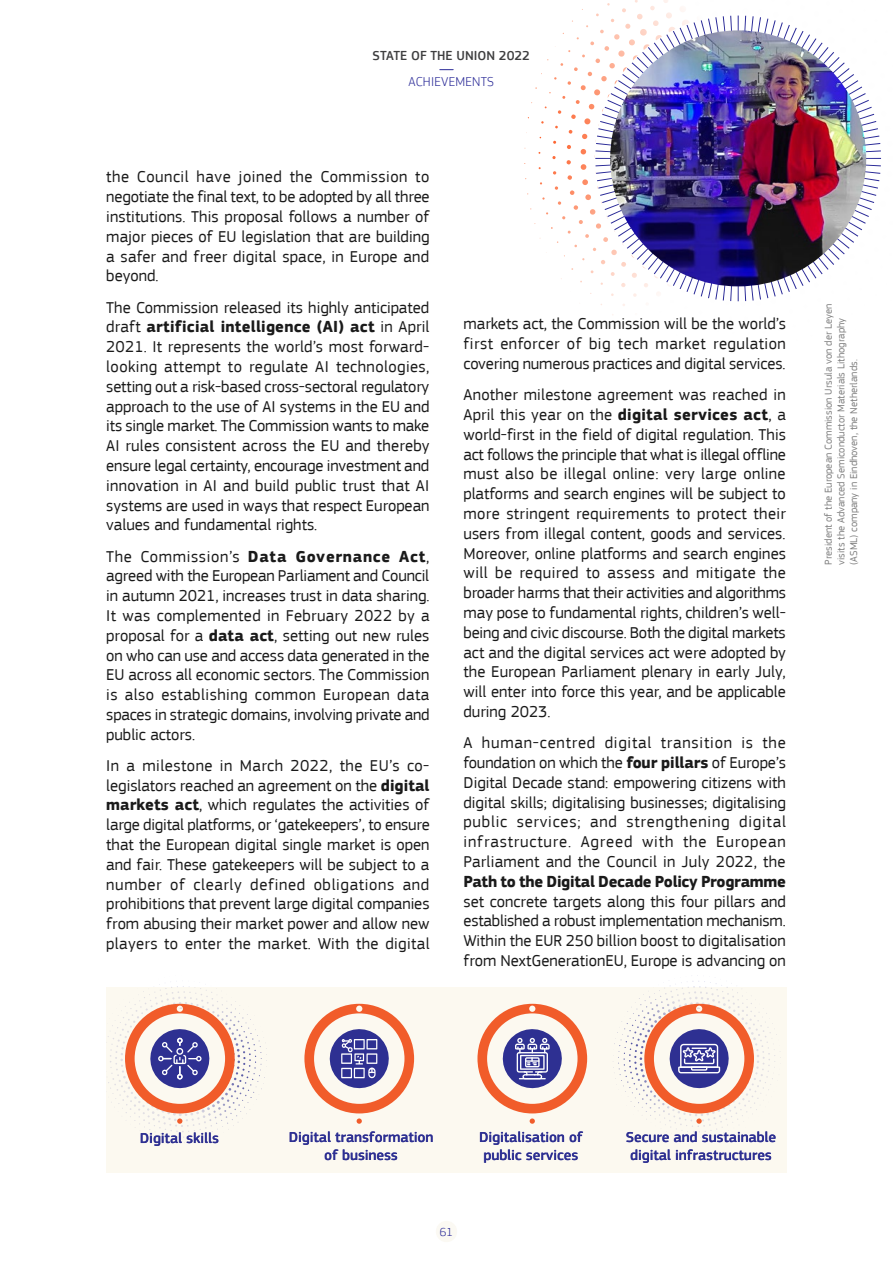
<style>
.page{position:relative;width:893px;height:1263px;background:#fff}
.page>*{position:absolute;margin:0;border:0;box-sizing:border-box;transform-origin:0 0}
.Body_text{font:16.5px/19.8px "EC Square Sans Pro";color:#1a1a1a;text-align:justify}
.t1{font:500 15px/18px "EC Square Sans Pro";color:#2e3092;text-align:center}
.t2{font:500 13.5px "EC Square Sans Pro";color:#3e3e3f}
.t3{font:300 13.5px "EC Square Sans Pro";letter-spacing:.02em;color:#282896}
.t4{font:300 12.15px "EC Square Sans Pro";color:#282896}
.t5{font:10.5px/12.6px "EC Square Sans Pro";color:#808080}
.s1{font-weight:700}
</style>
<div class="page">
<svg style="left:440px;top:69px;width:13px;height:1px"></svg>
<svg style="left:574px;top:0;width:172px;height:315px"></svg>
<svg style="left:595px;top:16px;width:286px;height:285px"></svg>
<img style="left:610px;top:30px;width:256px;height:256px;border-radius:128px">
<div style="left:106px;top:987px;width:681px;height:185px;background:#fcf9f0"></div>
<svg style="left:304px;top:1004px;width:110px;height:120px"></svg>
<svg style="left:477px;top:1004px;width:110px;height:120px"></svg>
<svg style="left:480px;top:1131px;width:103px;height:32px"></svg>
<svg style="left:613px;top:975px;width:168px;height:168px"></svg>
<svg style="left:631px;top:1149px;width:140px;height:14px"></svg>
<svg style="left:108px;top:984px;width:159px;height:162px"></svg>
<svg style="left:290px;top:1131px;width:143px;height:29px"></svg>
<div style="left:436px;top:1221px;width:21px;height:21px;background:#fbf9f3;border-radius:50%"></div>
<p class="t2" style="left:373px;top:48px;width:159px">STATE OF THE UNION 2022</p>
<p class="t3" style="left:408px;top:74px;width:87px">ACHIEVEMENTS</p>
<p class="Body_text" style="left:106px;top:167px;width:325px">the Council have joined the Commission to negotiate the final text, to be adopted by all three institutions. This proposal follows a number of major pieces of EU legislation that are building a safer and freer digital space, in Europe and beyond.</p>
<p class="Body_text" style="left:106px;top:297px;width:325px">The Commission released its highly anticipated draft <span class="s1">artificial intelligence (AI) act</span> in April 2021. It represents the world’s most forward&shy;looking attempt to regulate AI technologies, setting out a risk-based cross-sectoral regulatory approach to the use of AI systems in the EU and its single market. The Commission wants to make AI rules consistent across the EU and thereby ensure legal certainty, encourage investment and innovation in AI and build public trust that AI systems are used in ways that respect European values and fundamental rights.</p>
<p class="Body_text" style="left:106px;top:546px;width:325px">The Commission’s <span class="s1">Data Governance Act</span>, agreed with the European Parliament and Council in autumn 2021, increases trust in data sharing.<br>It was complemented in February 2022 by a proposal for a <span class="s1">data act</span>, setting out new rules on who can use and access data generated in the EU across all economic sectors. The Commission is also establishing common European data spaces in strategic domains, involving private and public actors.</p>
<p class="Body_text" style="left:106px;top:756px;width:325px">In a milestone in March 2022, the EU’s co&shy;legislators reached an agreement on the <span class="s1">digital markets act</span>, which regulates the activities of large digital platforms, or ‘gatekeepers’, to ensure that the European digital single market is open and fair. These gatekeepers will be subject to a number of clearly defined obligations and prohibitions that prevent large digital companies from abusing their market power and allow new players to enter the market. With the digital</p>
<p class="Body_text" style="left:463px;top:314px;width:324px">markets act, the Commission will be the world’s first enforcer of big tech market regulation covering numerous practices and digital services.</p>
<p class="Body_text" style="left:463px;top:385px;width:324px">Another milestone agreement was reached in April this year on the <span class="s1">digital services act</span>, a world-first in the field of digital regulation. This act follows the principle that what is illegal offline must also be illegal online: very large online platforms and search engines will be subject to more stringent requirements to protect their users from illegal content, goods and services.<br>Moreover, online platforms and search engines will be required to assess and mitigate the broader harms that their activities and algorithms may pose to fundamental rights, children’s well&shy;being and civic discourse. Both the digital markets act and the digital services act were adopted by the European Parliament plenary in early July, will enter into force this year, and be applicable during 2023.</p>
<p class="Body_text" style="left:463px;top:733px;width:324px">A human-centred digital transition is the foundation on which the <span class="s1">four pillars</span> of Europe’s Digital Decade stand: empowering citizens with digital skills; digitalising businesses; digitalising public services; and strengthening digital infrastructure. Agreed with the European Parliament and the Council in July 2022, the <span class="s1">Path to the Digital Decade Policy Programme </span>set concrete targets along this four pillars and established a robust implementation mechanism.<br>Within the EUR 250 billion boost to digitalisation from NextGenerationEU, Europe is advancing on</p>
<p class="t5" style="left:822px;top:565px;width:263px;rotate:-90deg">President of the European Commission Ursula von der Leyen visits the Advanced Semiconductor Materials Lithography (ASML) company in Eindhoven, the Netherlands.</p>
<p class="t1" style="left:140px;top:1129px;width:81px">Digital skills</p>
<p class="t1" style="left:289px;top:1128px;width:146px">Digital transformation of business</p>
<p class="t4" style="left:440px;top:1225px;width:15px">61</p>
<p class="t1" style="left:479px;top:1128px;width:105px">Digitalisation of public services</p>
<p class="t1" style="left:626px;top:1128px;width:152px;text-align:left">Secure and sustainable digital infrastructures</p>
</div>
